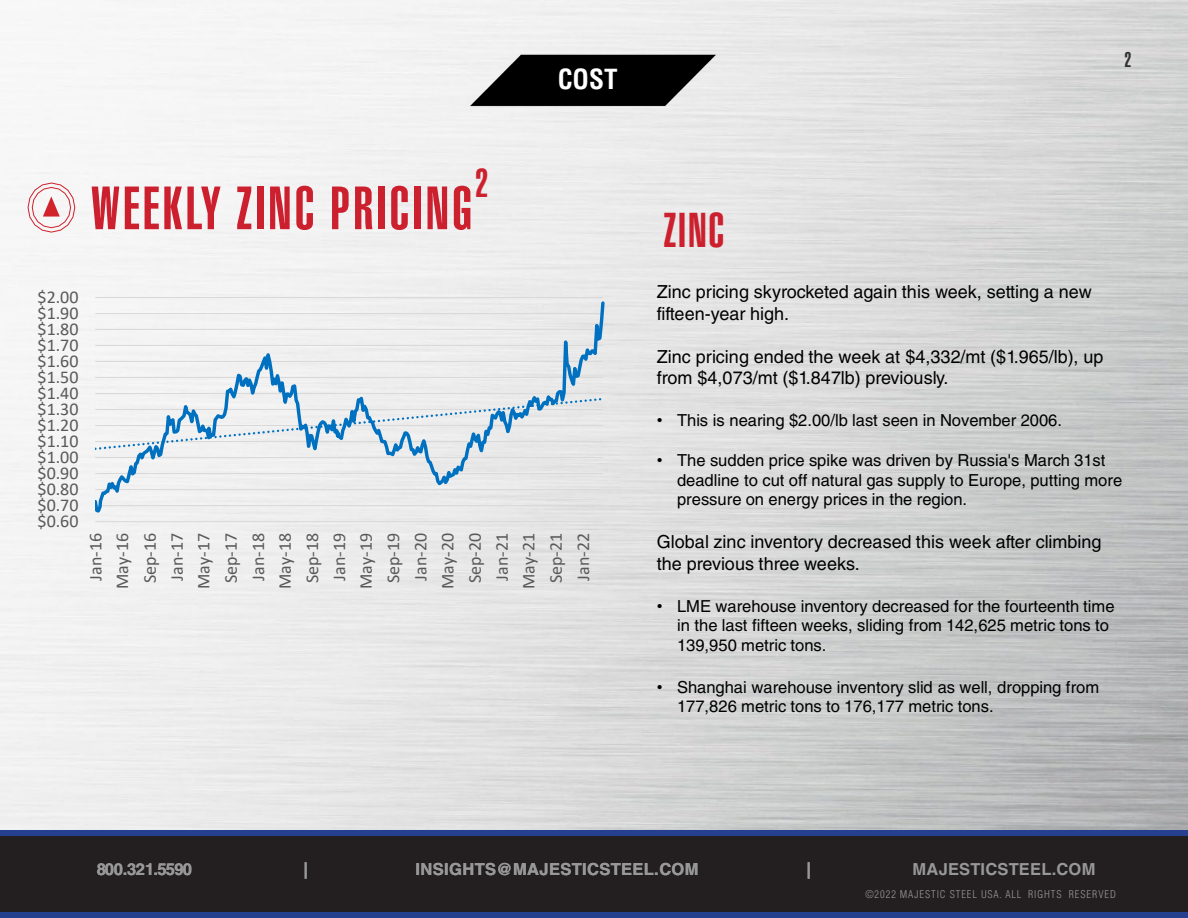
<style>
.page{position:relative;width:1188px;height:918px;background:#fff}
.page>*{position:absolute;margin:0;border:0;box-sizing:border-box;transform-origin:0 0}
.t1{font:60px "Helvetica LT Std Ultra Comp";letter-spacing:.05em;color:#cd202f}
.t2{font:48px "Helvetica LT Std Ultra Comp";color:#cd202f}
.t3{font:39.9px "Helvetica LT Std Ultra Comp";color:#cd202f}
.t4{font:700 condensed 27px "Helvetica LT Std";color:#fff}
.t5{font:21px "Helvetica LT Std Ultra Comp";color:#303335}
.t6{font:18px/21.6px "Helvetica LT Std";color:#000}
.t7{font:18px "Calibri";color:#595959}
.t8{font:16.5px/19.8px "Helvetica LT Std";color:#000}
.t9{font:700 16.5px "Helvetica LT Std";letter-spacing:.015em;color:#989899}
.t10{font:700 16.5px "Helvetica LT Std";letter-spacing:-.045em;color:#989899}
.t11{font:300 condensed 10.5px "Helvetica LT Std";letter-spacing:.09em;color:#989899}
.s1{font-family:"Arial"}
</style>
<div class="page">
<img style="left:0;top:0;width:1188px;height:830px">
<div style="left:0;top:833px;width:1188px;height:82px;background:#231f20"></div>
<div style="left:0;top:912px;width:1188px;height:6px;background:#25408f"></div>
<div style="left:0;top:830px;width:1188px;height:6px;background:#25408f"></div>
<img style="left:469px;top:26px;width:250px;height:106px">
<svg style="left:27px;top:182px;width:49px;height:51px"></svg>
<hr style="left:95px;top:521px;width:508px;height:1px;background:#d9d9d9">
<svg style="left:95px;top:297px;width:509px;height:218px"></svg>
<svg style="left:95px;top:396px;width:508px;height:55px"></svg>
<p class="t4" style="left:558px;top:63px;width:61px">COST</p>
<h1 class="t3" style="left:475px;top:160px;width:15px">2</h1>
<h1 class="t1" style="left:91px;top:174px;width:383px">WEEKLY ZINC PRICING</h1>
<p class="t7" style="left:38px;top:284px;width:42px">$2.00</p>
<p class="t7" style="left:38px;top:300px;width:42px">$1.90</p>
<p class="t7" style="left:38px;top:316px;width:42px">$1.80</p>
<p class="t7" style="left:38px;top:332px;width:42px">$1.70</p>
<p class="t7" style="left:38px;top:348px;width:42px">$1.60</p>
<p class="t7" style="left:38px;top:364px;width:42px">$1.50</p>
<p class="t7" style="left:38px;top:380px;width:42px">$1.40</p>
<p class="t7" style="left:38px;top:396px;width:42px">$1.30</p>
<p class="t7" style="left:38px;top:412px;width:42px">$1.20</p>
<p class="t7" style="left:38px;top:428px;width:42px">$1.10</p>
<p class="t7" style="left:38px;top:444px;width:42px">$1.00</p>
<p class="t7" style="left:38px;top:460px;width:42px">$0.90</p>
<p class="t7" style="left:38px;top:476px;width:42px">$0.80</p>
<p class="t7" style="left:38px;top:492px;width:42px">$0.70</p>
<p class="t7" style="left:38px;top:508px;width:42px">$0.60</p>
<p class="t7" style="left:83px;top:581px;width:49px;rotate:-90deg">Jan-16</p>
<p class="t7" style="left:110px;top:589px;width:57px;rotate:-90deg">May-16</p>
<p class="t7" style="left:137px;top:583px;width:52px;rotate:-90deg">Sep-16</p>
<p class="t7" style="left:164px;top:581px;width:49px;rotate:-90deg">Jan-17</p>
<p class="t7" style="left:191px;top:589px;width:57px;rotate:-90deg">May-17</p>
<p class="t7" style="left:218px;top:583px;width:52px;rotate:-90deg">Sep-17</p>
<p class="t7" style="left:246px;top:581px;width:49px;rotate:-90deg">Jan-18</p>
<p class="t7" style="left:272px;top:589px;width:57px;rotate:-90deg">May-18</p>
<p class="t7" style="left:300px;top:583px;width:52px;rotate:-90deg">Sep-18</p>
<p class="t7" style="left:327px;top:581px;width:49px;rotate:-90deg">Jan-19</p>
<p class="t7" style="left:353px;top:589px;width:57px;rotate:-90deg">May-19</p>
<p class="t7" style="left:381px;top:583px;width:52px;rotate:-90deg">Sep-19</p>
<p class="t7" style="left:408px;top:581px;width:49px;rotate:-90deg">Jan-20</p>
<p class="t7" style="left:435px;top:589px;width:57px;rotate:-90deg">May-20</p>
<p class="t7" style="left:462px;top:583px;width:52px;rotate:-90deg">Sep-20</p>
<p class="t7" style="left:489px;top:581px;width:49px;rotate:-90deg">Jan-21</p>
<p class="t7" style="left:516px;top:589px;width:57px;rotate:-90deg">May-21</p>
<p class="t7" style="left:543px;top:583px;width:52px;rotate:-90deg">Sep-21</p>
<p class="t7" style="left:571px;top:581px;width:49px;rotate:-90deg">Jan-22</p>
<p class="t5" style="left:1124px;top:48px;width:9px">2</p>
<p class="t2" style="left:664px;top:202px;width:62px">ZINC</p>
<p class="t6" style="left:657px;top:281px;width:436px">Zinc pricing skyrocketed again this week, setting a new fifteen-year high.</p>
<p class="t6" style="left:657px;top:346px;width:448px">Zinc pricing ended the week at $4,332/mt ($1.965/lb), up from $4,073/mt ($1.847lb) previously.</p>
<p class="t8" style="left:657px;top:410px;width:407px"><span class="s1">•</span> This is nearing $2.00/lb last seen in November 2006.</p>
<p class="t8" style="left:677px;top:450px;width:447px;text-indent:-20px"><span class="s1">•</span> The sudden price spike was driven by Russia's March 31st deadline to cut off natural gas supply to Europe, putting more pressure on energy prices in the region.</p>
<p class="t6" style="left:657px;top:531px;width:446px">Global zinc inventory decreased this week after climbing the previous three weeks.</p>
<p class="t8" style="left:677px;top:596px;width:439px;text-indent:-20px"><span class="s1">•</span> LME warehouse inventory decreased for the fourteenth time in the last fifteen weeks, sliding from 142,625 metric tons to<br>139,950 metric tons.</p>
<p class="t8" style="left:677px;top:677px;width:424px;text-indent:-20px"><span class="s1">•</span> Shanghai warehouse inventory slid as well, dropping from<br>177,826 metric tons to 176,177 metric tons.</p>
<p class="t10" style="left:97px;top:859px;width:97px">800.321.5590</p>
<p class="t9" style="left:303px;top:859px;width:6px">|</p>
<p class="t9" style="left:415px;top:859px;width:285px">INSIGHTS@MAJESTICSTEEL.COM</p>
<p class="t9" style="left:807px;top:859px;width:6px">|</p>
<p class="t9" style="left:913px;top:859px;width:184px">MAJESTICSTEEL.COM</p>
<p class="t11" style="left:865px;top:888px;width:252px">©2022 MAJESTIC STEEL USA. ALL RIGHTS RESERVED</p>
</div>
